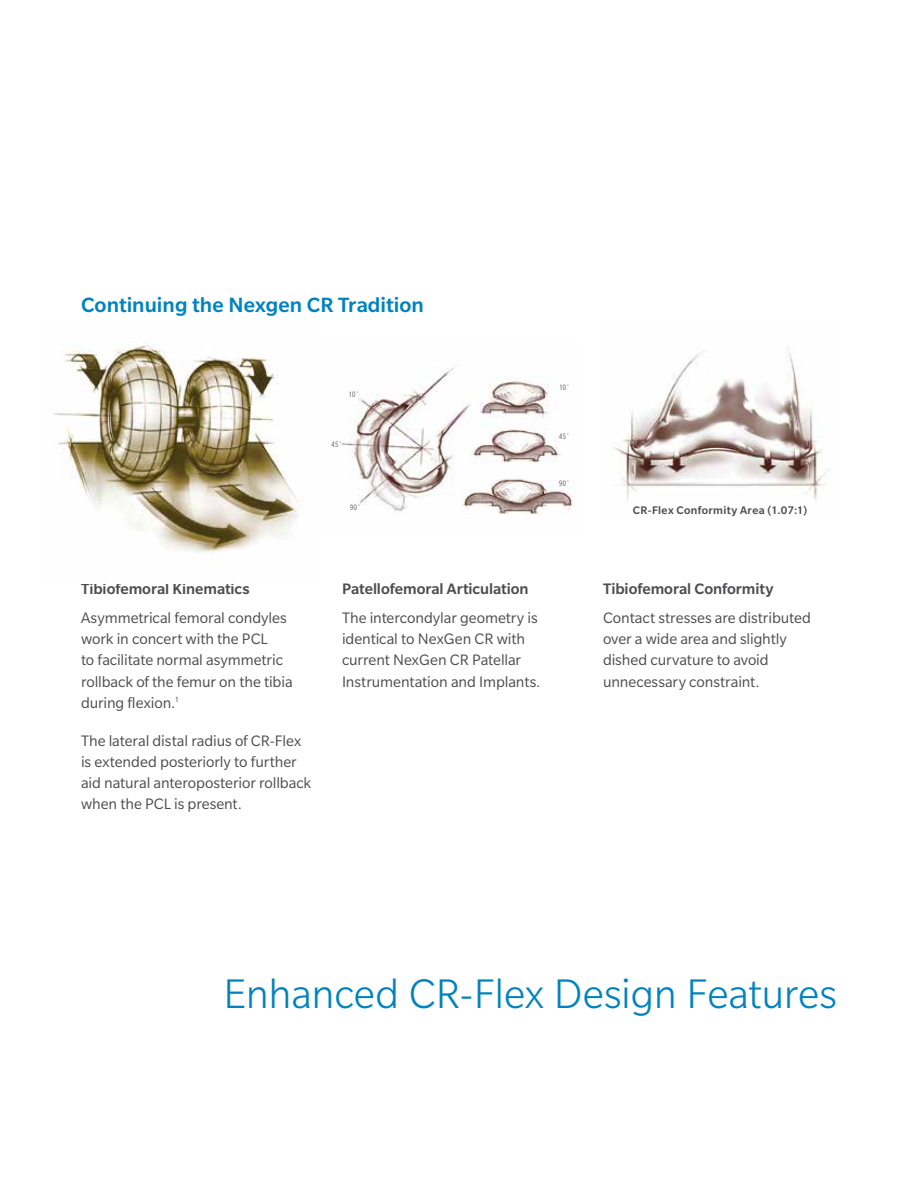
<style>
.page{position:relative;width:918px;height:1188px;background:#fff}
.page>*{position:absolute;margin:0;border:0;box-sizing:border-box;transform-origin:0 0}
.t1{font:300 45px "Slate Pro";letter-spacing:-.005em;color:#0083bf}
.t2{font:500 22.5px "Slate Pro";letter-spacing:.005em;color:#0083bf}
.t3{font:16.5px/21px "Slate Pro";letter-spacing:-.005em;color:#4d4d4f}
.t4{font:500 16.5px "Slate Pro";color:#4d4d4f}
.t5{font:500 12px "Slate Pro";letter-spacing:.03em;color:#4d4d4f}
.t6{font:condensed 8.55px "Slate Pro";letter-spacing:.05em;color:#4d4d4f;scale:.9 1}
</style>
<div class="page">
<img style="left:613px;top:348px;width:215px;height:155px">
<img style="left:341px;top:367px;width:234px;height:148px">
<img style="left:54px;top:341px;width:245px;height:213px">
<h2 class="t2" style="left:81px;top:292px;width:344px">Continuing the Nexgen CR Tradition</h2>
<p class="t6" style="left:349px;top:390px;width:12px">10˚</p>
<p class="t6" style="left:332px;top:440px;width:13px">45˚</p>
<p class="t6" style="left:350px;top:503px;width:13px">90˚</p>
<p class="t6" style="left:560px;top:383px;width:12px">10˚</p>
<p class="t6" style="left:559px;top:432px;width:13px">45˚</p>
<p class="t6" style="left:559px;top:479px;width:13px">90˚</p>
<p class="t4" style="left:81px;top:580px;width:170px">Tibiofemoral Kinematics</p>
<p class="t3" style="left:81px;top:608px;width:213px">Asymmetrical femoral condyles work in concert with the PCL<br>to facilitate normal asymmetric rollback of the femur on the tibia during flexion.<sup>1</sup></p>
<p class="t3" style="left:81px;top:731px;width:232px">The lateral distal radius of CR-Flex is extended posteriorly to further aid natural anteroposterior rollback when the PCL is present.</p>
<p class="t4" style="left:342px;top:580px;width:188px">Patellofemoral Articulation</p>
<p class="t3" style="left:342px;top:608px;width:200px">The intercondylar geometry is identical to NexGen CR with current NexGen CR Patellar<br>Instrumentation and Implants.</p>
<p class="t5" style="left:633px;top:504px;width:176px">CR-Flex Conformity Area (1.07:1)</p>
<p class="t4" style="left:603px;top:580px;width:172px">Tibiofemoral Conformity</p>
<p class="t3" style="left:603px;top:608px;width:210px">Contact stresses are distributed over a wide area and slightly dished curvature to avoid unnecessary constraint.</p>
<h1 class="t1" style="left:224px;top:970px;width:615px">Enhanced CR-Flex Design Features</h1>
</div>
